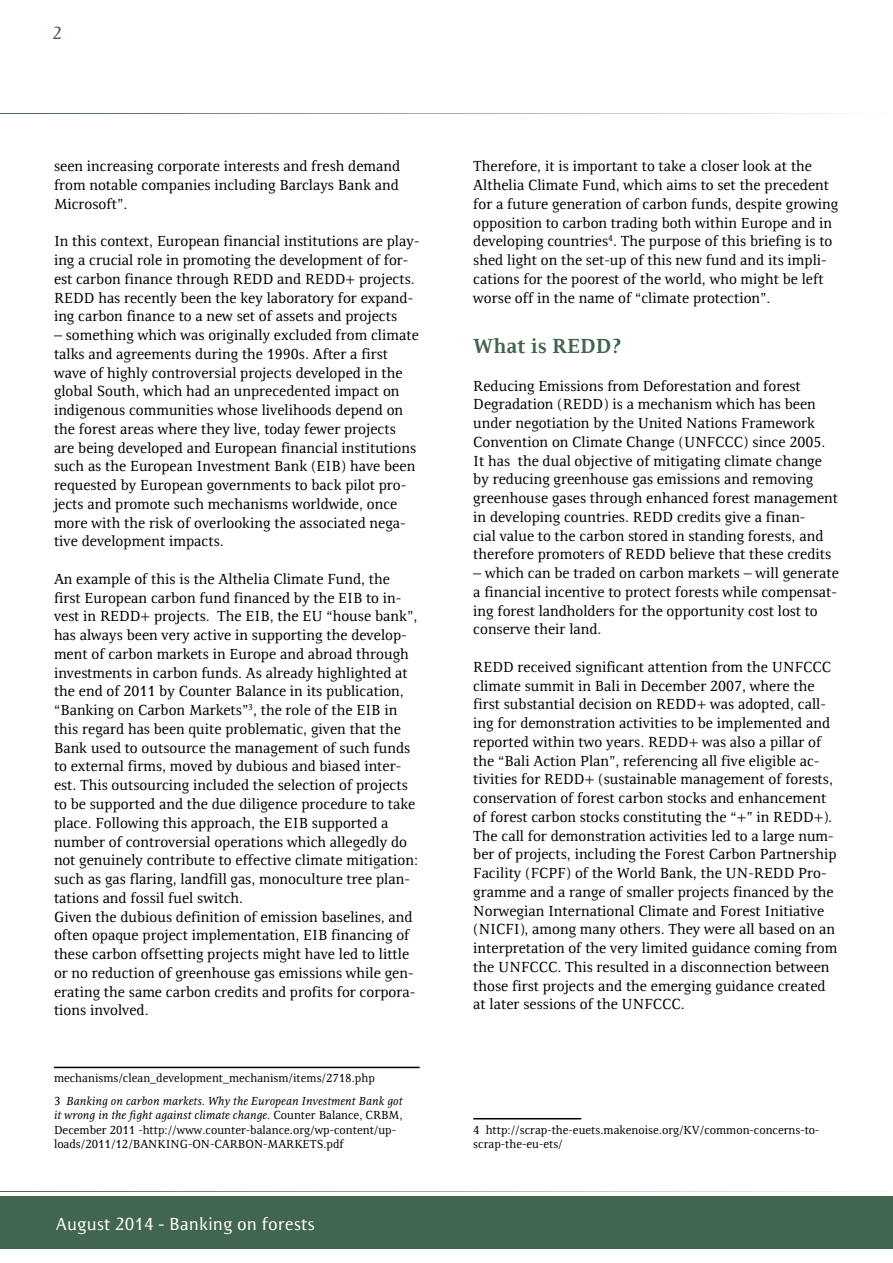
<style>
.page{position:relative;width:893px;height:1263px;background:#fff}
.page>*{position:absolute;margin:0;border:0;box-sizing:border-box;transform-origin:0 0}
.t1{font:700 21px "Resavska BG";color:#41654e}
.t2{font:18px "Resavska BG Sans";color:#fff}
.t3{font:18px "Resavska BG Sans";color:#41654e}
.t4{font:15px/18.8px "Resavska BG";color:#000}
.t5{font:12px/14.4px "Resavska BG";color:#000}
.s1{font-style:italic}
</style>
<div class="page">
<div style="left:0;top:1196px;width:893px;height:53px;background:#41654e"></div>
<hr style="left:0;top:113px;width:893px;height:1px;background:#41654e">
<hr style="left:0;top:1191px;width:893px;height:1px;background:#41654e">
<hr style="left:473px;top:1118px;width:108px;height:1px;background:#000">
<hr style="left:54px;top:1067px;width:366px;height:1px;background:#000">
<p class="t3" style="left:52px;top:23px;width:11px">2</p>
<p class="t4" style="left:54px;top:157px;width:348px;text-align:justify">seen increasing corporate interests and fresh demand from notable companies including Barclays Bank and Microsoft”.</p>
<p class="t4" style="left:54px;top:232px;width:367px">In this context, European financial institutions are play&shy;ing a crucial role in promoting the development of for&shy;est carbon finance through REDD and REDD+ projects.<br>REDD has recently been the key laboratory for expand&shy;ing carbon finance to a new set of assets and projects</p>
<p class="t4" style="left:54px;top:326px;width:366px">– something which was originally excluded from climate talks and agreements during the 1990s. After a first wave of highly controversial projects developed in the global South, which had an unprecedented impact on indigenous communities whose livelihoods depend on the forest areas where they live, today fewer projects are being developed and European financial institutions such as the European Investment Bank (EIB) have been requested by European governments to back pilot pro&shy;jects and promote such mechanisms worldwide, once more with the risk of overlooking the associated nega&shy;tive development impacts.</p>
<p class="t4" style="left:54px;top:569px;width:366px">An example of this is the Althelia Climate Fund, the first European carbon fund financed by the EIB to in&shy;vest in REDD+ projects. The EIB, the EU “house bank”, has always been very active in supporting the develop&shy;ment of carbon markets in Europe and abroad through investments in carbon funds. As already highlighted at the end of 2011 by Counter Balance in its publication, “Banking on Carbon Markets”<sup>3</sup>, the role of the EIB in this regard has been quite problematic, given that the Bank used to outsource the management of such funds to external firms, moved by dubious and biased inter&shy;est. This outsourcing included the selection of projects to be supported and the due diligence procedure to take place. Following this approach, the EIB supported a number of controversial operations which allegedly do not genuinely contribute to effective climate mitigation: such as gas flaring, landfill gas, monoculture tree plan&shy;tations and fossil fuel switch.<br>Given the dubious definition of emission baselines, and often opaque project implementation, EIB financing of these carbon offsetting projects might have led to little or no reduction of greenhouse gas emissions while gen&shy;erating the same carbon credits and profits for corpora&shy;tions involved.</p>
<p class="t5" style="left:54px;top:1067px;width:350px;line-height:22.5px">mechanisms/clean_development_mechanism/items/2718.php<br>3 <span class="s1">Banking on carbon markets. Why the European Investment Bank got</span></p>
<p class="t5" style="left:54px;top:1108px;width:350px"><span class="s1">it wrong in the fight against climate change</span>. Counter Balance, CRBM,<br>December 2011 -http://www.counter-balance.org/wp-content/up&shy;loads/2011/12/BANKING-ON-CARBON-MARKETS.pdf</p>
<p class="t2" style="left:56px;top:1213px;width:261px">August 2014 - Banking on forests</p>
<p class="t4" style="left:473px;top:157px;width:366px">Therefore, it is important to take a closer look at the Althelia Climate Fund, which aims to set the precedent for a future generation of carbon funds, despite growing opposition to carbon trading both within Europe and in developing countries<sup>4</sup>. The purpose of this briefing is to shed light on the set-up of this new fund and its impli&shy;cations for the poorest of the world, who might be left worse off in the name of “climate protection”.</p>
<h1 class="t1" style="left:473px;top:334px;width:150px">What is REDD?</h1>
<p class="t4" style="left:473px;top:376px;width:366px">Reducing Emissions from Deforestation and forest Degradation (REDD) is a mechanism which has been under negotiation by the United Nations Framework Convention on Climate Change (UNFCCC) since 2005.<br>It has the dual objective of mitigating climate change by reducing greenhouse gas emissions and removing greenhouse gases through enhanced forest management in developing countries. REDD credits give a finan-<br>cial value to the carbon stored in standing forests, and therefore promoters of REDD believe that these credits</p>
<p class="t4" style="left:473px;top:564px;width:367px">– which can be traded on carbon markets – will generate a financial incentive to protect forests while compensat&shy;ing forest landholders for the opportunity cost lost to conserve their land.</p>
<p class="t4" style="left:473px;top:657px;width:365px">REDD received significant attention from the UNFCCC climate summit in Bali in December 2007, where the first substantial decision on REDD+ was adopted, call&shy;ing for demonstration activities to be implemented and reported within two years. REDD+ was also a pillar of the “Bali Action Plan”, referencing all five eligible ac&shy;tivities for REDD+ (sustainable management of forests, conservation of forest carbon stocks and enhancement of forest carbon stocks constituting the “+” in REDD+).<br>The call for demonstration activities led to a large num&shy;ber of projects, including the Forest Carbon Partnership Facility (FCPF) of the World Bank, the UN-REDD Pro&shy;gramme and a range of smaller projects financed by the Norwegian International Climate and Forest Initiative (NICFI), among many others. They were all based on an interpretation of the very limited guidance coming from the UNFCCC. This resulted in a disconnection between those first projects and the emerging guidance created at later sessions of the UNFCCC.</p>
<p class="t5" style="left:473px;top:1122px;width:348px">4 http://scrap-the-euets.makenoise.org/KV/common-concerns-to&shy;scrap-the-eu-ets/</p>
</div>
